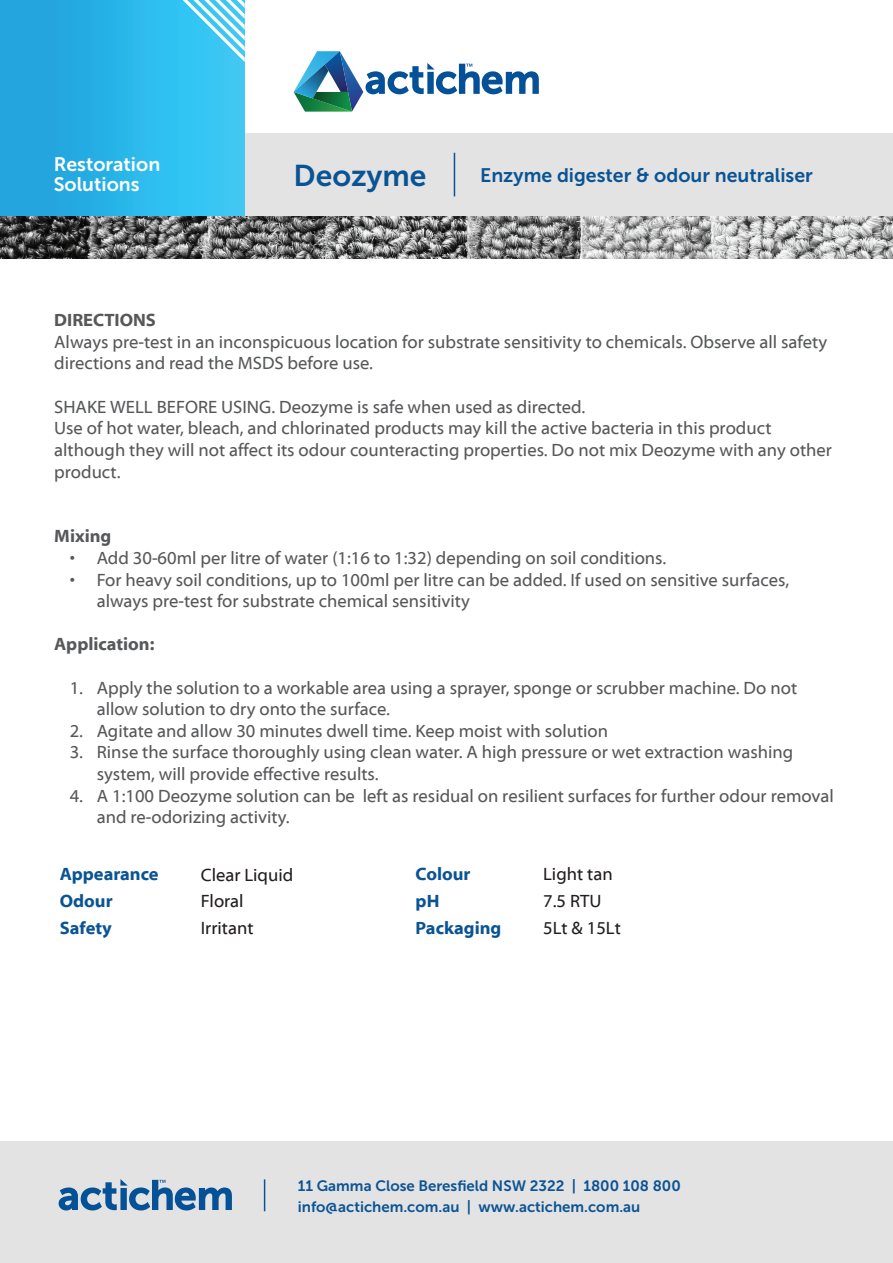
<style>
.page{position:relative;width:893px;height:1263px;background:#fff}
.page>*{position:absolute;margin:0;border:0;box-sizing:border-box;transform-origin:0 0}
.t1{font:30px "Museo Sans 700";color:#0b5494}
.t2{font:19.5px "Museo Sans 700";color:#0b5494}
.t3{font:19.5px/19.5px "Museo Sans 700";color:#fff}
.t4{font:18px/21.6px "Myriad Web Pro";color:#57585a}
.t5{font:18px "Myriad Web Pro";color:#231f20}
.t6{font:700 18px "Myriad Web Pro";color:#0b5494}
.t7{font:700 18px "Myriad Web Pro";color:#57585a}
.t8{font:15px "Museo Sans 700";color:#0b5494}
</style>
<div class="page">
<div style="left:245px;top:133px;width:648px;height:83px;background:#e3e3e3"></div>
<div style="left:0;top:0;width:245px;height:216px;background:linear-gradient(to right,#1e9fda,#3accf7)"></div>
<svg style="left:183px;top:0;width:62px;height:62px"></svg>
<div style="left:0;top:1141px;width:893px;height:122px;background:#e3e3e3"></div>
<svg style="left:294px;top:51px;width:245px;height:61px"></svg>
<svg style="left:59px;top:1179px;width:173px;height:31px"></svg>
<img style="left:0;top:216px;width:893px;height:43px">
<hr style="left:264px;top:1179px;width:1px;height:32px;background:#0b5494">
<hr style="left:454px;top:153px;width:1px;height:43px;background:#0b5494">
<p class="t3" style="left:54px;top:155px;width:108px">Restoration<br>Solutions</p>
<p class="t1" style="left:294px;top:159px;width:134px">Deozyme</p>
<p class="t2" style="left:480px;top:165px;width:334px">Enzyme digester &amp; odour neutraliser</p>
<p class="t7" style="left:54px;top:310px;width:103px">DIRECTIONS</p>
<p class="t4" style="left:54px;top:331px;width:774px">Always pre-test in an inconspicuous location for substrate sensitivity to chemicals. Observe all safety directions and read the MSDS before use.</p>
<p class="t4" style="left:54px;top:396px;width:532px">SHAKE WELL BEFORE USING. Deozyme is safe when used as directed.</p>
<p class="t4" style="left:54px;top:418px;width:779px">Use of hot water, bleach, and chlorinated products may kill the active bacteria in this product although they will not affect its odour counteracting properties. Do not mix Deozyme with any other product.</p>
<p class="t7" style="left:54px;top:526px;width:59px">Mixing</p>
<p class="t4" style="left:70px;top:547px;width:598px">• Add 30-60ml per litre of water (1:16 to 1:32) depending on soil conditions.</p>
<p class="t4" style="left:97px;top:569px;width:694px;text-indent:-27px">• For heavy soil conditions, up to 100ml per litre can be added. If used on sensitive surfaces, always pre-test for substrate chemical sensitivity</p>
<p class="t7" style="left:54px;top:634px;width:102px">Application:</p>
<p class="t4" style="left:97px;top:677px;width:702px;text-indent:-27px">1. Apply the solution to a workable area using a sprayer, sponge or scrubber machine. Do not allow solution to dry onto the surface.</p>
<p class="t4" style="left:70px;top:720px;width:540px">2. Agitate and allow 30 minutes dwell time. Keep moist with solution</p>
<p class="t4" style="left:97px;top:742px;width:698px;text-indent:-27px">3. Rinse the surface thoroughly using clean water. A high pressure or wet extraction washing system, will provide effective results.</p>
<p class="t4" style="left:97px;top:785px;width:738px;text-indent:-27px">4. A 1:100 Deozyme solution can be left as residual on resilient surfaces for further odour removal and re-odorizing activity.</p>
<p class="t6" style="left:60px;top:864px;width:100px">Appearance</p>
<p class="t5" style="left:201px;top:865px;width:94px">Clear Liquid</p>
<p class="t6" style="left:416px;top:864px;width:56px">Colour</p>
<p class="t5" style="left:543px;top:865px;width:71px">Light tan</p>
<p class="t6" style="left:60px;top:891px;width:55px">Odour</p>
<p class="t5" style="left:201px;top:891px;width:44px">Floral</p>
<p class="t6" style="left:416px;top:891px;width:25px">pH</p>
<p class="t5" style="left:543px;top:891px;width:60px">7.5 RTU</p>
<p class="t6" style="left:60px;top:917px;width:54px">Safety</p>
<p class="t5" style="left:201px;top:918px;width:54px">Irritant</p>
<p class="t6" style="left:416px;top:917px;width:87px">Packaging</p>
<p class="t5" style="left:543px;top:918px;width:79px">5Lt &amp; 15Lt</p>
<p class="t8" style="left:298px;top:1177px;width:384px">11 Gamma Close Beresfield NSW 2322 | 1800 108 800</p>
<p class="t8" style="left:298px;top:1198px;width:344px">info@actichem.com.au | www.actichem.com.au</p>
</div>
